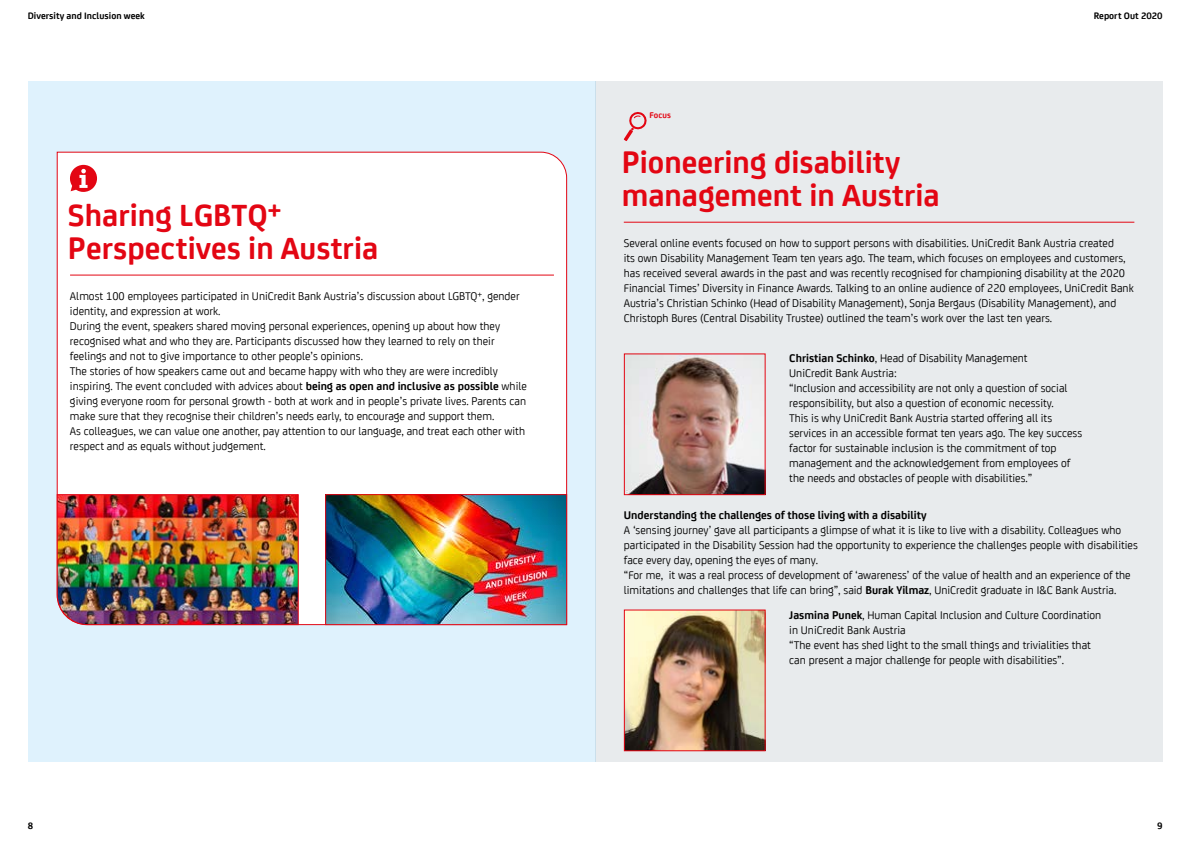
<style>
.page{position:relative;width:1191px;height:842px;background:#fff}
.page>*{position:absolute;margin:0;border:0;box-sizing:border-box;transform-origin:0 0}
.t1{font:700 33px/33px "Uni Credit";color:#e30613}
.t2{font:12px/15px "Uni Credit";color:#000}
.t3{font:700 12px "Uni Credit";color:#000}
.t4{font:700 10px "Uni Credit";color:#000}
.t5{font:700 9px "Uni Credit";color:#e30613}
.s1{font-weight:700}
</style>
<div class="page">
<div style="left:28px;top:81px;width:567px;height:680px;background:#dff2fd"></div>
<div style="left:56px;top:151px;width:511px;height:475px;background:#fff"></div>
<hr style="left:70px;top:275px;width:484px;height:1px;background:#e30613">
<svg style="left:70px;top:165px;width:27px;height:27px"></svg>
<img style="left:56px;top:494px;width:243px;height:132px">
<img style="left:327px;top:496px;width:238px;height:127px">
<div style="left:325px;top:494px;width:242px;height:131px;border:1px solid #e30613"></div>
<div style="left:595px;top:81px;width:567px;height:680px;background:#e8ebed"></div>
<hr style="left:624px;top:222px;width:510px;height:1px;background:#e30613">
<svg style="left:624px;top:112px;width:23px;height:29px"></svg>
<img style="left:626px;top:355px;width:137px;height:138px">
<div style="left:624px;top:353px;width:141px;height:142px;border:1px solid #e30613"></div>
<img style="left:626px;top:611px;width:137px;height:138px">
<div style="left:624px;top:609px;width:141px;height:142px;border:1px solid #e30613"></div>
<p class="t4" style="left:28px;top:8px;width:118px">Diversity and Inclusion week</p>
<p class="t4" style="left:1093px;top:8px;width:70px">Report Out 2020</p>
<h1 class="t1" style="left:68px;top:197px;width:312px">Sharing LGBTQ<sup>+<br></sup>Perspectives in Austria</h1>
<p class="t2" style="left:70px;top:287px;width:458px">Almost 100 employees participated in UniCredit Bank Austria’s discussion about LGBTQ<sup>+</sup>, gender identity, and expression at work.<br>During the event, speakers shared moving personal experiences, opening up about how they recognised what and who they are. Participants discussed how they learned to rely on their feelings and not to give importance to other people’s opinions.<br>The stories of how speakers came out and became happy with who they are were incredibly inspiring. The event concluded with advices about <span class="s1">being as open and inclusive as possible</span> while giving everyone room for personal growth - both at work and in people’s private lives. Parents can make sure that they recognise their children’s needs early, to encourage and support them.<br>As colleagues, we can value one another, pay attention to our language, and treat each other with respect and as equals without judgement.</p>
<p class="t5" style="left:649px;top:108px;width:23px">Focus</p>
<h1 class="t1" style="left:621px;top:144px;width:319px">Pioneering disability management in Austria</h1>
<p class="t2" style="left:624px;top:234px;width:511px">Several online events focused on how to support persons with disabilities. UniCredit Bank Austria created<br>its own Disability Management Team ten years ago. The team, which focuses on employees and customers, has received several awards in the past and was recently recognised for championing disability at the 2020<br>Financial Times’ Diversity in Finance Awards. Talking to an online audience of 220 employees, UniCredit Bank Austria’s Christian Schinko (Head of Disability Management), Sonja Bergaus (Disability Management), and Christoph Bures (Central Disability Trustee) outlined the team’s work over the last ten years.</p>
<p class="t2" style="left:789px;top:350px;width:294px"><span class="s1">Christian Schinko</span>, Head of Disability Management<br>UniCredit Bank Austria:<br>“Inclusion and accessibility are not only a question of social responsibility, but also a question of economic necessity.<br>This is why UniCredit Bank Austria started offering all its services in an accessible format ten years ago. The key success factor for sustainable inclusion is the commitment of top management and the acknowledgement from employees of the needs and obstacles of people with disabilities.”</p>
<p class="t3" style="left:624px;top:506px;width:304px">Understanding the challenges of those living with a disability</p>
<p class="t2" style="left:624px;top:522px;width:515px">A ‘sensing journey’ gave all participants a glimpse of what it is like to live with a disability. Colleagues who participated in the Disability Session had the opportunity to experience the challenges people with disabilities face every day, opening the eyes of many.<br>“For me, it was a real process of development of ‘awareness’ of the value of health and an experience of the limitations and challenges that life can bring”, said <span class="s1">Burak Yilmaz</span>, UniCredit graduate in I&amp;C Bank Austria.</p>
<p class="t2" style="left:789px;top:606px;width:313px"><span class="s1">Jasmina Punek</span>, Human Capital Inclusion and Culture Coordination in UniCredit Bank Austria<br>“The event has shed light to the small things and trivialities that can present a major challenge for people with disabilities”.</p>
<p class="t4" style="left:28px;top:818px;width:7px">8</p>
<p class="t4" style="left:1157px;top:818px;width:7px">9</p>
</div>
